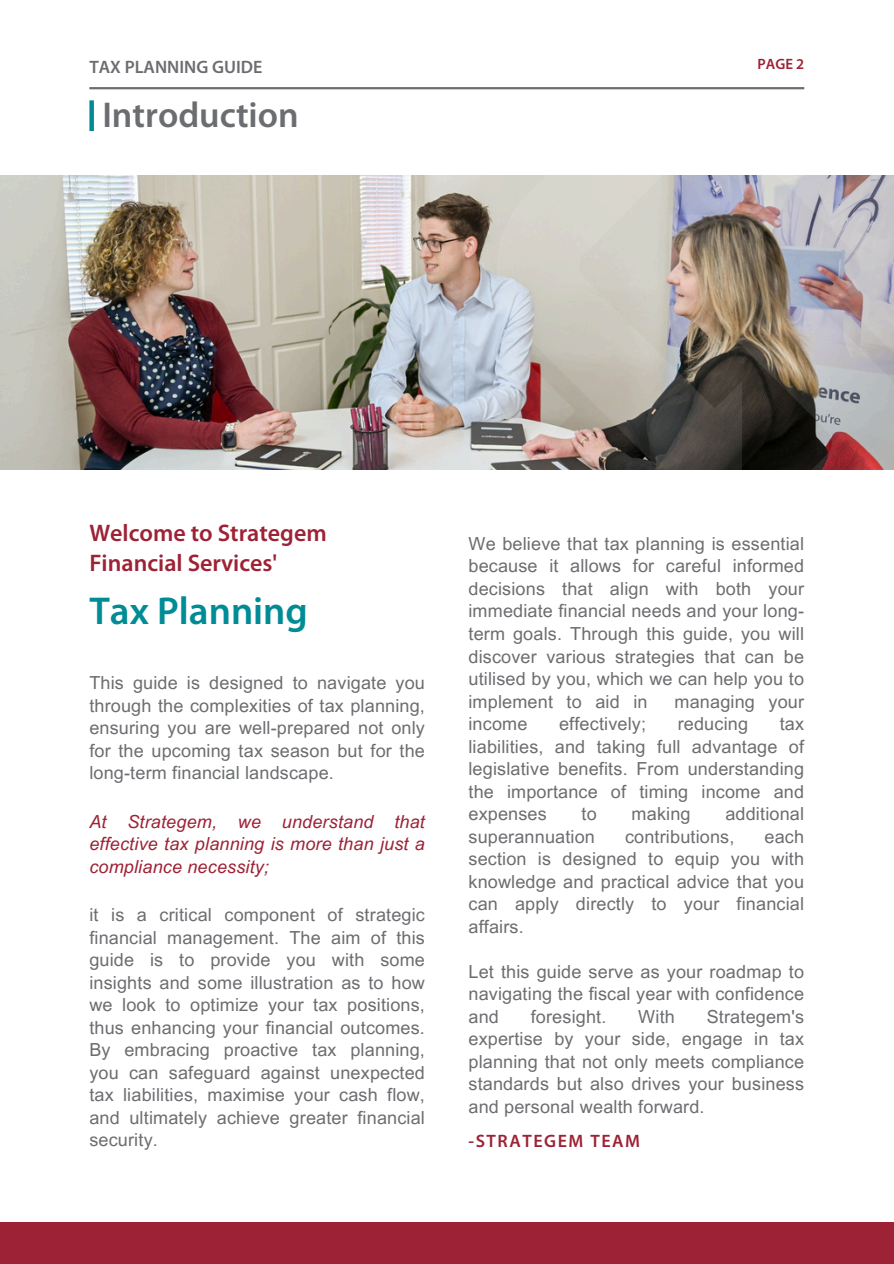
<style>
.page{position:relative;width:894px;height:1264px;background:#fff}
.page>*{position:absolute;margin:0;border:0;box-sizing:border-box;transform-origin:0 0}
.t1{font:600 39px "Myriad Pro";color:#008c95}
.t2{font:600 36px "Myriad Pro";color:#6c6d70}
.t3{font:600 24px/30.3px "Myriad Pro";color:#9d2235}
.t4{font:18px/22.5px "Arial MT Pro";letter-spacing:.01em;color:#6c6d70;text-align:justify}
.t5{font:italic 18px/22.5px "Arial MT Pro";letter-spacing:.01em;color:#9d2235;text-align:justify}
.t6{font:600 18px "Myriad Pro";color:#6c6d70}
.t7{font:600 18px "Myriad Pro";letter-spacing:.085em;color:#9d2235}
.t8{font:600 15px "Myriad Pro";color:#9d2235}
</style>
<div class="page">
<hr style="left:89px;top:87px;width:715px;height:2px;background:#6c6d70">
<img style="left:0;top:176px;width:468px;height:293px">
<img style="left:468px;top:176px;width:425px;height:293px">
<div style="left:89px;top:100px;width:5px;height:31px;background:#008c95"></div>
<div style="left:0;top:1221px;width:893px;height:42px;background:#9d2235"></div>
<h1 class="t6" style="left:89px;top:59px;width:174px">TAX PLANNING GUIDE</h1>
<p class="t8" style="left:757px;top:57px;width:48px">PAGE 2</p>
<h4 class="t2" style="left:102px;top:100px;width:198px">Introduction</h4>
<p class="t3" style="left:89px;top:520px;width:239px">Welcome to Strategem<br>Financial Services'</p>
<h4 class="t1" style="left:89px;top:595px;width:220px">Tax Planning</h4>
<h2 class="t4" style="left:89px;top:674px;width:337px">This guide is designed to navigate you through the complexities of tax planning, ensuring you are well-prepared not only for the upcoming tax season but for the long-term financial landscape.</h2>
<h1 class="t5" style="left:89px;top:812px;width:337px">At Strategem, we understand that effective tax planning is more than just a compliance necessity;</h1>
<h4 class="t4" style="left:89px;top:905px;width:337px">it is a critical component of strategic financial management. The aim of this guide is to provide you with some insights and some illustration as to how we look to optimize your tax positions, thus enhancing your financial outcomes.<br>By embracing proactive tax planning, you can safeguard against unexpected tax liabilities, maximise your cash flow, and ultimately achieve greater financial security.</h4>
<h4 class="t4" style="left:468px;top:534px;width:337px">We believe that tax planning is essential because it allows for careful informed decisions that align with both your immediate financial needs and your long&shy;term goals. Through this guide, you will discover various strategies that can be utilised by you, which we can help you to implement to aid in</h4>
<h4 class="t4" style="left:674px;top:692px;width:131px">managing your</h4>
<h4 class="t4" style="left:468px;top:714px;width:60px">income</h4>
<h4 class="t4" style="left:559px;top:714px;width:89px">effectively;</h4>
<h4 class="t4" style="left:677px;top:714px;width:72px">reducing</h4>
<h4 class="t4" style="left:468px;top:714px;width:337px;text-indent:311px">tax liabilities, and taking full advantage of legislative benefits. From understanding the importance of timing income and expenses</h4>
<h4 class="t4" style="left:581px;top:804px;width:17px">to</h4>
<h4 class="t4" style="left:631px;top:804px;width:60px">making</h4>
<h4 class="t4" style="left:725px;top:804px;width:80px">additional</h4>
<h4 class="t4" style="left:468px;top:827px;width:128px">superannuation</h4>
<h4 class="t4" style="left:624px;top:827px;width:111px">contributions,</h4>
<h4 class="t4" style="left:468px;top:827px;width:337px;text-indent:296px">each section is designed to equip you with knowledge and practical advice that you can apply directly to your financial affairs.</h4>
<h4 class="t4" style="left:468px;top:962px;width:337px">Let this guide serve as your roadmap to navigating the fiscal year with confidence and</h4>
<h4 class="t4" style="left:468px;top:1007px;width:337px;text-indent:238px">Strategem's expertise by your side, engage in tax planning that not only meets compliance standards but also drives your business and personal wealth forward.</h4>
<h4 class="t4" style="left:530px;top:1007px;width:77px">foresight.</h4>
<h4 class="t4" style="left:638px;top:1007px;width:38px">With</h4>
<p class="t7" style="left:468px;top:1133px;width:173px">-STRATEGEM TEAM</p>
</div>
